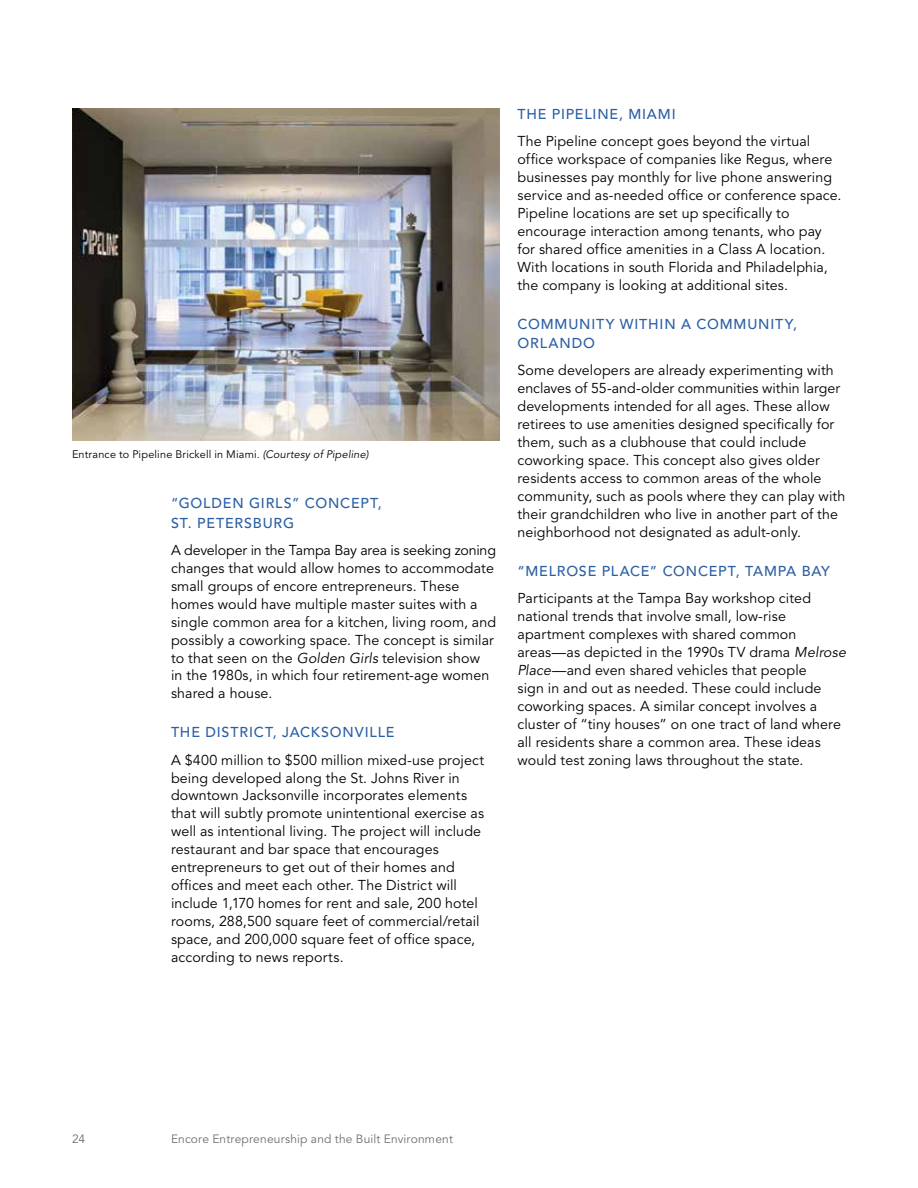
<style>
.page{position:relative;width:918px;height:1188px;background:#fff}
.page>*{position:absolute;margin:0;border:0;box-sizing:border-box;transform-origin:0 0}
.t1{font:14.25px/18px "Avenir";letter-spacing:.005em;color:#000}
.t2{font:500 14.25px/19.5px "Avenir";letter-spacing:.055em;color:#2c60a4}
.t3{font:12px "Avenir";letter-spacing:.015em;color:#6d6e71}
.t4{font:10.8px "Avenir";letter-spacing:.015em;color:#000}
.s1{font-style:italic}
</style>
<div class="page">
<img style="left:72px;top:108px;width:428px;height:333px">
<p class="t4" style="left:72px;top:448px;width:298px">Entrance to Pipeline Brickell in Miami. <span class="s1">(Courtesy of Pipeline)</span></p>
<p class="t2" style="left:171px;top:494px;width:212px">“GOLDEN GIRLS” CONCEPT,<br>ST. PETERSBURG</p>
<p class="t1" style="left:171px;top:541px;width:327px">A developer in the Tampa Bay area is seeking zoning changes that would allow homes to accommodate small groups of encore entrepreneurs. These homes would have multiple master suites with a single common area for a kitchen, living room, and possibly a coworking space. The concept is similar to that seen on the <span class="s1">Golden Girls</span> television show<br>in the 1980s, in which four retirement-age women shared a house.</p>
<p class="t2" style="left:171px;top:723px;width:225px">THE DISTRICT, JACKSONVILLE</p>
<p class="t1" style="left:171px;top:751px;width:315px">A $400 million to $500 million mixed-use project being developed along the St. Johns River in downtown Jacksonville incorporates elements that will subtly promote unintentional exercise as well as intentional living. The project will include restaurant and bar space that encourages entrepreneurs to get out of their homes and offices and meet each other. The District will include 1,170 homes for rent and sale, 200 hotel rooms, 288,500 square feet of commercial/retail space, and 200,000 square feet of office space, according to news reports.</p>
<p class="t2" style="left:518px;top:105px;width:160px">THE PIPELINE, MIAMI</p>
<p class="t1" style="left:518px;top:132px;width:326px">The Pipeline concept goes beyond the virtual office workspace of companies like Regus, where businesses pay monthly for live phone answering service and as-needed office or conference space.<br>Pipeline locations are set up specifically to encourage interaction among tenants, who pay for shared office amenities in a Class A location.<br>With locations in south Florida and Philadelphia, the company is looking at additional sites.</p>
<p class="t2" style="left:518px;top:315px;width:281px">COMMUNITY WITHIN A COMMUNITY,<br>ORLANDO</p>
<p class="t1" style="left:518px;top:362px;width:329px">Some developers are already experimenting with enclaves of 55-and-older communities within larger developments intended for all ages. These allow retirees to use amenities designed specifically for them, such as a clubhouse that could include coworking space. This concept also gives older residents access to common areas of the whole community, such as pools where they can play with their grandchildren who live in another part of the neighborhood not designated as adult-only.</p>
<p class="t2" style="left:518px;top:562px;width:314px">“MELROSE PLACE” CONCEPT, TAMPA BAY</p>
<p class="t1" style="left:518px;top:590px;width:330px">Participants at the Tampa Bay workshop cited national trends that involve small, low-rise apartment complexes with shared common areas—as depicted in the 1990s TV drama <span class="s1">Melrose Place</span>—and even shared vehicles that people<br>sign in and out as needed. These could include coworking spaces. A similar concept involves a cluster of “tiny houses” on one tract of land where all residents share a common area. These ideas would test zoning laws throughout the state.</p>
<p class="t3" style="left:72px;top:1132px;width:15px">24</p>
<p class="t3" style="left:171px;top:1132px;width:283px">Encore Entrepreneurship and the Built Environment</p>
</div>
